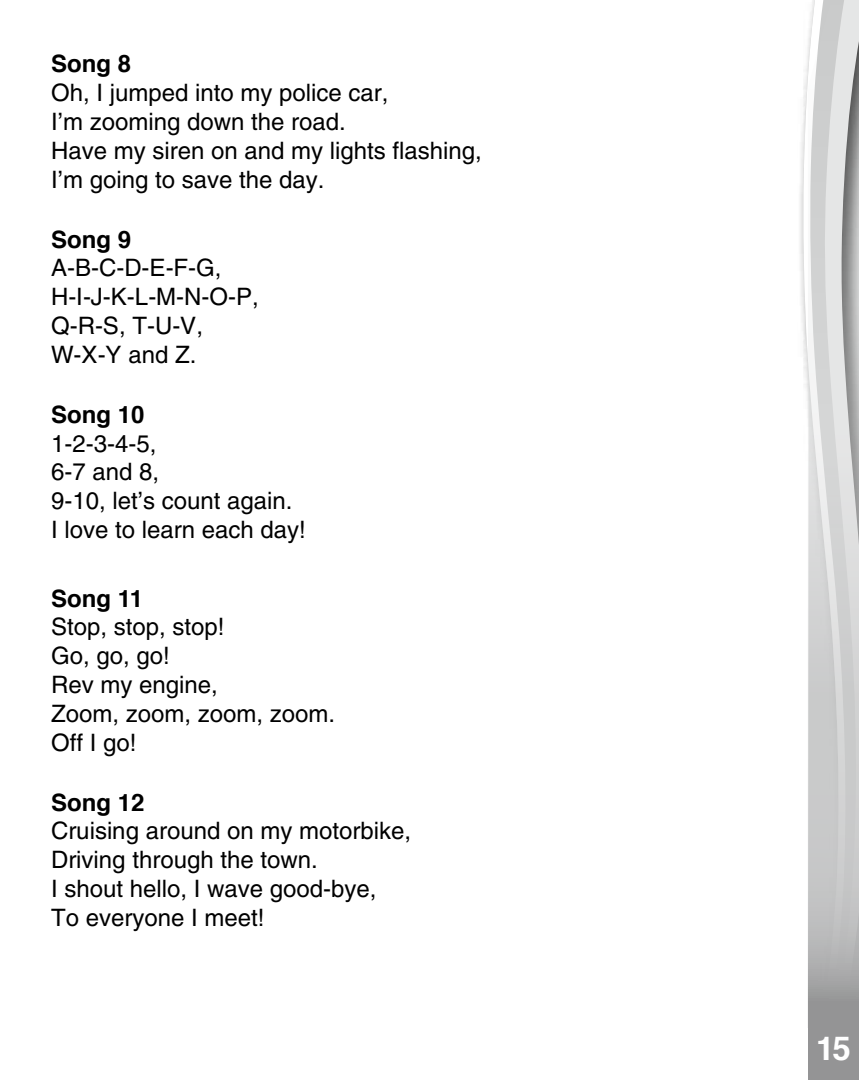
<style>
.page{position:relative;width:859px;height:1080px;background:#fff}
.page>*{position:absolute;margin:0;border:0;box-sizing:border-box;transform-origin:0 0}
.t1{font:700 33px "Helvetica";color:#fff}
.t2{font:700 33px "Helvetica";color:#fff}
.t3{font:24px/28.8px "Helvetica";color:#000}
.t4{font:700 24px "Helvetica";color:#000}
</style>
<div class="page">
<svg style="left:802px;top:47px;width:6px;height:362px"></svg>
<svg style="left:808px;top:0;width:51px;height:1080px;background:#c8c8c9"></svg>
<p class="t4" style="left:51px;top:48px;width:82px">Song 8</p>
<p class="t3" style="left:51px;top:78px;width:432px">Oh, I jumped into my police car,<br>I’m zooming down the road.<br>Have my siren on and my lights flashing,<br>I’m going to save the day.</p>
<p class="t4" style="left:51px;top:223px;width:82px">Song 9</p>
<p class="t3" style="left:51px;top:254px;width:209px">A-B-C-D-E-F-G,<br>H-I-J-K-L-M-N-O-P,<br>Q-R-S, T-U-V,<br>W-X-Y and Z.</p>
<p class="t4" style="left:51px;top:398px;width:95px">Song 10</p>
<p class="t3" style="left:51px;top:429px;width:256px">1-2-3-4-5,<br>6-7 and 8,<br>9-10, let’s count again.<br>I love to learn each day!</p>
<p class="t4" style="left:51px;top:582px;width:94px">Song 11</p>
<p class="t3" style="left:51px;top:613px;width:286px">Stop, stop, stop!<br>Go, go, go!<br>Rev my engine,<br>Zoom, zoom, zoom, zoom.<br>Off I go!</p>
<p class="t4" style="left:51px;top:786px;width:95px">Song 12</p>
<p class="t3" style="left:51px;top:817px;width:362px">Cruising around on my motorbike,<br>Driving through the town.<br>I shout hello, I wave good-bye,<br>To everyone I meet!</p>
<h1 class="t1" style="left:822px;top:1020px;width:40px">15<sup>15</sup></h1>
<h1 class="t2" style="left:816px;top:1026px;width:36px">15</h1>
</div>
